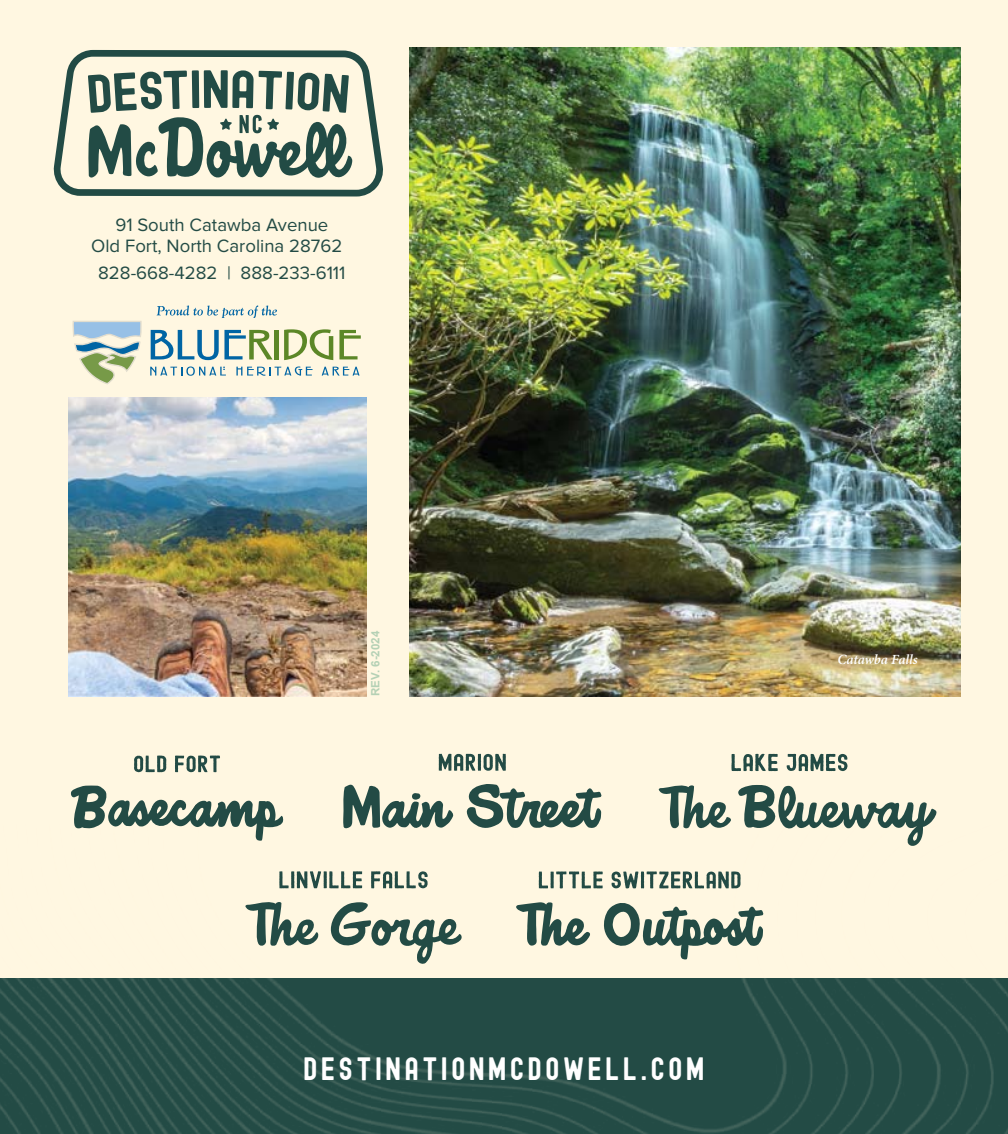
<style>
.page{position:relative;width:1008px;height:1134px;background:#fff7e1}
.page>*{position:absolute;margin:0;border:0;box-sizing:border-box;transform-origin:0 0}
.t1{font:31.5px "Edmund";letter-spacing:.1em;color:#fff}
.t2{font:18.55px/21px "Proxima Nova";color:#234b45;text-align:center}
.t3{font:italic 600 14px "Minion Pro";letter-spacing:-.005em;color:#fff}
.t4{font:700 11.55px "Arial";color:#b5d1b5}
</style>
<div class="page">
<img style="left:0;top:871px;width:1008px;height:263px">
<img style="left:68px;top:397px;width:299px;height:299px">
<svg style="left:53px;top:50px;width:330px;height:147px"></svg>
<svg style="left:88px;top:70px;width:264px;height:108px"></svg>
<svg style="left:150px;top:367px;width:76px;height:9px"></svg>
<svg style="left:236px;top:367px;width:77px;height:9px"></svg>
<svg style="left:322px;top:367px;width:38px;height:9px"></svg>
<svg style="left:73px;top:321px;width:69px;height:63px"></svg>
<svg style="left:151px;top:330px;width:122px;height:30px"></svg>
<hr style="left:274px;top:330px;width:4px;height:29px;background:#5c8727">
<svg style="left:284px;top:329px;width:49px;height:31px"></svg>
<svg style="left:339px;top:330px;width:22px;height:29px"></svg>
<svg style="left:157px;top:306px;width:120px;height:12px"></svg>
<svg style="left:659px;top:785px;width:72px;height:44px"></svg>
<svg style="left:738px;top:785px;width:199px;height:61px"></svg>
<svg style="left:731px;top:754px;width:47px;height:17px"></svg>
<svg style="left:787px;top:754px;width:60px;height:17px"></svg>
<svg style="left:245px;top:901px;width:74px;height:45px"></svg>
<svg style="left:331px;top:902px;width:131px;height:62px"></svg>
<svg style="left:279px;top:871px;width:83px;height:17px"></svg>
<svg style="left:371px;top:871px;width:57px;height:17px"></svg>
<svg style="left:516px;top:902px;width:75px;height:44px"></svg>
<svg style="left:603px;top:902px;width:160px;height:58px"></svg>
<svg style="left:539px;top:871px;width:64px;height:17px"></svg>
<svg style="left:612px;top:871px;width:129px;height:17px"></svg>
<svg style="left:439px;top:754px;width:67px;height:17px"></svg>
<svg style="left:343px;top:784px;width:111px;height:45px"></svg>
<svg style="left:466px;top:784px;width:136px;height:44px"></svg>
<svg style="left:134px;top:756px;width:32px;height:16px"></svg>
<svg style="left:175px;top:756px;width:45px;height:16px"></svg>
<svg style="left:71px;top:785px;width:212px;height:56px"></svg>
<img style="left:410px;top:47px;width:551px;height:649px">
<p class="t2" style="left:91px;top:215px;width:253px">91 South Catawba Avenue<br>Old Fort, North Carolina 28762</p>
<p class="t2" style="left:98px;top:263px;width:249px">828-668-4282 | 888-233-6111</p>
<p class="t4" style="left:368px;top:696px;width:67px;rotate:-90deg">REV. 6-2024</p>
<p class="t3" style="left:837px;top:650px;width:82px">Catawba Falls</p>
<h1 class="t1" style="left:303px;top:1047px;width:403px">DESTINATIONMCDOWELL.COM</h1>
</div>
